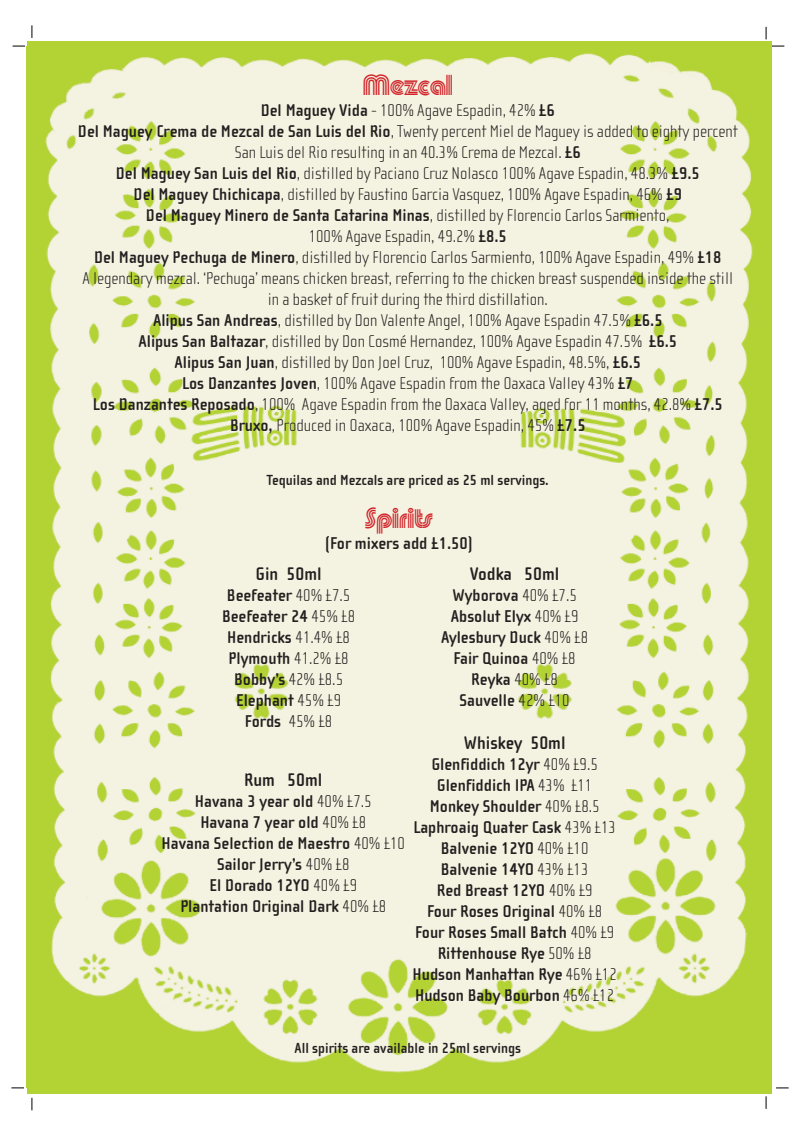
<style>
.page{position:relative;width:798px;height:1134px;background:#fff}
.page>*{position:absolute;margin:0;border:0;box-sizing:border-box;transform-origin:0 0}
.t1{font:30px "Pump Com Triline";color:#d1232a}
.t2{font:700 18.75px "Cholla Sans";color:#231f20}
.t3{font:100 17.5px/21px "Cholla Sans";color:#231f20;text-align:center}
.t4{font:700 17.5px/21px "Cholla Sans";color:#231f20;text-align:center}
.t5{font:700 15px "Cholla Sans";color:#231f20}
.s1{font-weight:700}
.s2{font-weight:100}
</style>
<div class="page">
<svg style="left:765px;top:27px;width:1px;height:12px"></svg>
<svg style="left:771px;top:46px;width:13px;height:1px"></svg>
<svg style="left:32px;top:25px;width:1px;height:13px"></svg>
<svg style="left:13px;top:46px;width:12px;height:1px"></svg>
<svg style="left:11px;top:1088px;width:13px;height:1px"></svg>
<svg style="left:32px;top:1098px;width:1px;height:12px"></svg>
<svg style="left:765px;top:1096px;width:1px;height:13px"></svg>
<svg style="left:776px;top:1088px;width:12px;height:1px"></svg>
<img style="left:27px;top:46px;width:744px;height:1042px">
<h1 class="t1" style="left:363px;top:68px;width:91px">Mezcal</h1>
<p class="t3" style="left:78px;top:100px;width:661px"><span class="s1">Del Maguey Vida</span> - 100% Agave Espadin, 42% <span class="s1">£6<br>Del Maguey Crema de Mezcal de San Luis del Rio</span>, Twenty percent Miel de Maguey is added to eighty percent San Luis del Rio resulting in an 40.3% Crema de Mezcal. <span class="s1">£6<br>Del Maguey San Luis del Rio</span>, distilled by Paciano Cruz Nolasco 100% Agave Espadin, 48.3% <span class="s1">£9.5<br>Del Maguey Chichicapa</span>, distilled by Faustino Garcia Vasquez, 100% Agave Espadin, 46% <span class="s1">£9<br>Del Maguey Minero de Santa Catarina Minas</span>, distilled by Florencio Carlos Sarmiento,<br>100% Agave Espadin, 49.2% <span class="s1">£8.5<br>Del Maguey Pechuga de Minero</span>, distilled by Florencio Carlos Sarmiento, 100% Agave Espadin, 49% <span class="s1">£18<br></span>A legendary mezcal. ‘Pechuga’ means chicken breast, referring to the chicken breast suspended inside the still in a basket of fruit during the third distillation.<br><span class="s1">Alipus San Andreas</span>, distilled by Don Valente Angel, 100% Agave Espadin 47.5% <span class="s1">£6.5<br>Alipus San Baltazar</span>, distilled by Don Cosmé Hernandez, 100% Agave Espadin 47.5% <span class="s1">£6.5<br>Alipus San Juan</span>, distilled by Don Joel Cruz, 100% Agave Espadin, 48.5%, <span class="s1">£6.5<br>Los Danzantes Joven</span>, 100% Agave Espadin from the Oaxaca Valley 43% <span class="s1">£7<br>Los Danzantes Reposado</span>, 100% Agave Espadin from the Oaxaca Valley, aged for 11 months, 42.8% <span class="s1">£7.5<br>Bruxo,</span> Produced in Oaxaca, 100% Agave Espadin, 45% <span class="s1">£7.5</span></p>
<p class="t5" style="left:267px;top:472px;width:283px">Tequilas and Mezcals are priced as 25 ml servings.</p>
<h1 class="t1" style="left:365px;top:500px;width:69px">Spirits</h1>
<p class="t4" style="left:325px;top:533px;width:150px">(For mixers add £1.50)</p>
<p class="t2" style="left:469px;top:563px;width:91px">Vodka 50ml</p>
<p class="t4" style="left:441px;top:585px;width:148px">Wyborova <span class="s2">40% £7.5<br></span>Absolut Elyx <span class="s2">40% £9<br></span>Aylesbury Duck <span class="s2">40% £8<br></span>Fair Quinoa <span class="s2">40% £8<br></span>Reyka <span class="s2">40% £8<br></span>Sauvelle <span class="s2">42% £10</span></p>
<p class="t2" style="left:255px;top:563px;width:67px">Gin 50ml</p>
<p class="t4" style="left:222px;top:585px;width:134px">Beefeater <span class="s2">40% £7.5<br></span>Beefeater 24 <span class="s2">45% £8<br></span>Hendricks <span class="s2">41.4% £8<br></span>Plymouth <span class="s2">41.2% £8<br></span>Bobby’s <span class="s2">42% £8.5<br></span>Elephant <span class="s2">45% £9<br></span>Fords <span class="s2">45% £8</span></p>
<p class="t2" style="left:463px;top:733px;width:103px">Whiskey 50ml</p>
<p class="t4" style="left:412px;top:754px;width:206px">Glenfiddich 12yr <span class="s2">40% £9.5<br></span>Glenfiddich IPA <span class="s2">43% £11<br></span>Monkey Shoulder <span class="s2">40% £8.5<br></span>Laphroaig Quater Cask <span class="s2">43% £13<br></span>Balvenie 12YO <span class="s2">40% £10<br></span>Balvenie 14YO <span class="s2">43% £13<br></span>Red Breast 12YO <span class="s2">40% £9<br></span>Four Roses Original <span class="s2">40% £8<br></span>Four Roses Small Batch <span class="s2">40% £9<br></span>Rittenhouse Rye <span class="s2">50% £8<br></span>Hudson Manhattan Rye <span class="s2">46% £12<br></span>Hudson Baby Bourbon <span class="s2">46% £12</span></p>
<p class="t5" style="left:294px;top:1039px;width:228px">All spirits are available in 25ml servings</p>
<p class="t2" style="left:244px;top:770px;width:80px">Rum 50ml</p>
<p class="t4" style="left:161px;top:791px;width:245px">Havana 3 year old <span class="s2">40% £7.5<br></span>Havana 7 year old <span class="s2">40% £8<br></span>Havana Selection de Maestro <span class="s2">40% £10<br></span>Sailor Jerry’s <span class="s2">40% £8<br></span>El Dorado 12YO <span class="s2">40% £9<br></span>Plantation Original Dark <span class="s2">40% £8</span></p>
</div>
